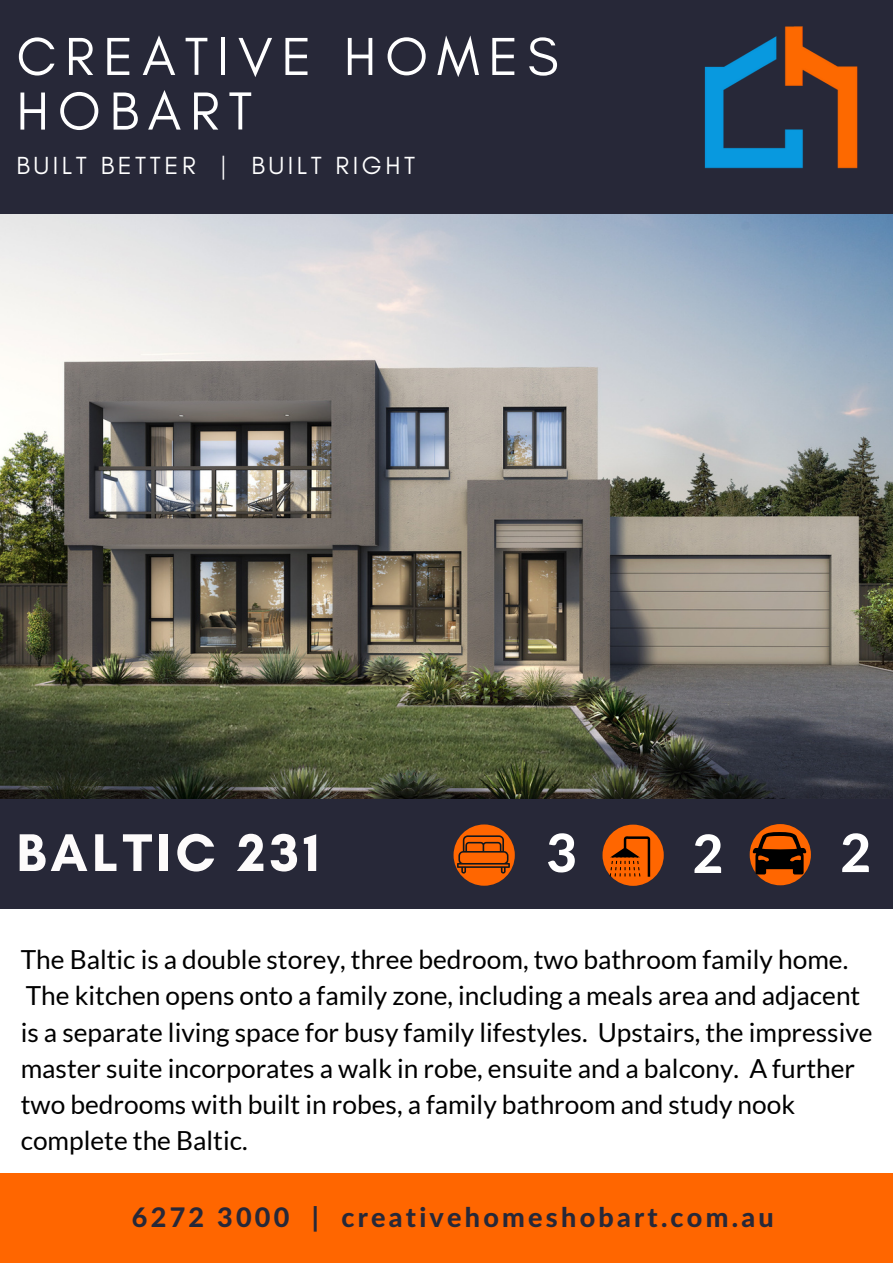
<style>
.page{position:relative;width:893px;height:1264px;background:#fff}
.page>*{position:absolute;margin:0;border:0;box-sizing:border-box;transform-origin:0 0}
.t1{font:54.45px/54.6px "Glacial Indifference";letter-spacing:.16em;color:#fff}
.t2{font:700 54px "Glacial Indifference";letter-spacing:.08em;color:#fdfbfb}
.t3{font:800 52.8px "Lato Latin";color:#fff}
.t4{font:800 27px "Lato Latin";letter-spacing:.12em;color:#272838}
.t5{font:26.25px/36.2px "Lato";color:#000}
.t6{font:25.2px "Glacial Indifference";letter-spacing:.14em;color:#fff}
</style>
<div class="page">
<img style="left:0;top:214px;width:892px;height:585px">
<div style="left:0;top:0;width:892px;height:214px;background:#272838"></div>
<div style="left:0;top:1173px;width:892px;height:89px;background:#f60"></div>
<div style="left:0;top:799px;width:892px;height:109px;background:#272838"></div>
<img style="left:704px;top:26px;width:154px;height:143px">
<div style="left:453px;top:824px;width:61px;height:61px;background:#f60;border-radius:50%"></div>
<div style="left:602px;top:824px;width:61px;height:61px;background:#f60;border-radius:50%"></div>
<div style="left:749px;top:824px;width:61px;height:61px;background:#f60;border-radius:50%"></div>
<svg style="left:457px;top:835px;width:53px;height:38px"></svg>
<svg style="left:609px;top:836px;width:41px;height:40px"></svg>
<svg style="left:752px;top:832px;width:54px;height:42px"></svg>
<p class="t1" style="left:16px;top:29px;width:543px">CREATIVE HOMES<br>HOBART</p>
<p class="t6" style="left:16px;top:150px;width:400px">BUILT BETTER | BUILT RIGHT</p>
<p class="t2" style="left:16px;top:819px;width:304px">BALTIC 231</p>
<p class="t3" style="left:546px;top:829px;width:32px">3</p>
<p class="t3" style="left:692px;top:830px;width:32px">2</p>
<p class="t3" style="left:840px;top:829px;width:32px">2</p>
<p class="t5" style="left:21px;top:941px;width:853px">The Baltic is a double storey, three bedroom, two bathroom family home.<br>The kitchen opens onto a family zone, including a meals area and adjacent is a separate living space for busy family lifestyles. Upstairs, the impressive master suite incorporates a walk in robe, ensuite and a balcony. A further two bedrooms with built in robes, a family bathroom and study nook complete the Baltic.</p>
<p class="t4" style="left:132px;top:1204px;width:643px">6272 3000 | creativehomeshobart.com.au</p>
</div>
